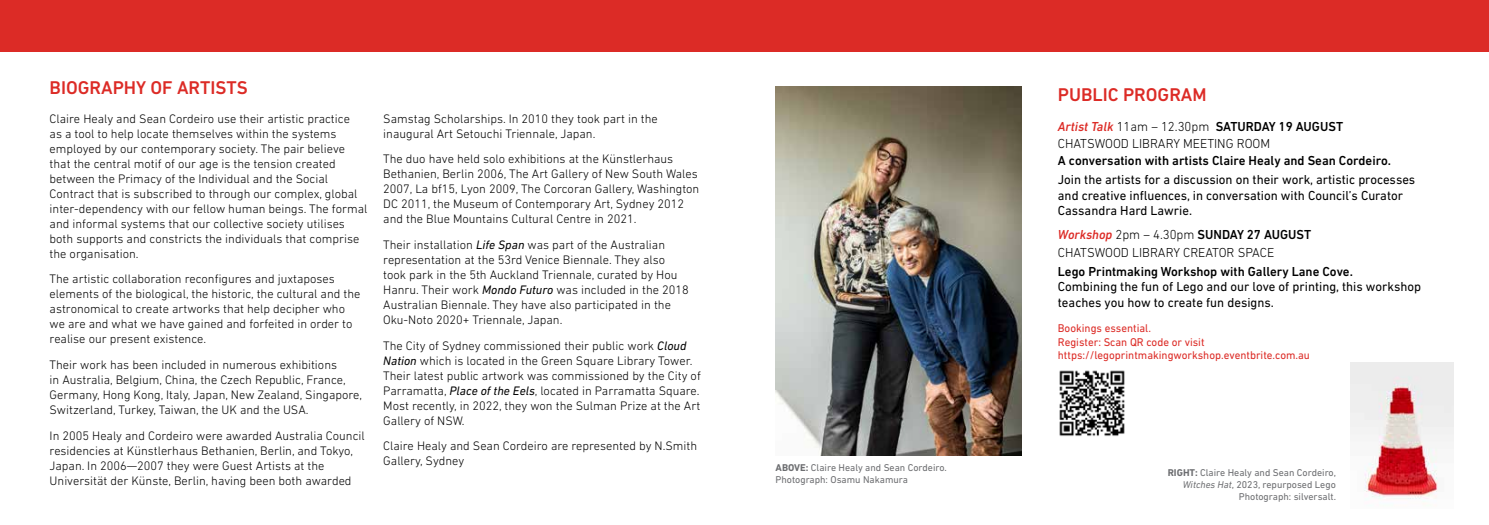
<style>
.page{position:relative;width:1489px;height:525px;background:#fff}
.page>*{position:absolute;margin:0;border:0;box-sizing:border-box;transform-origin:0 0}
.t1{font:500 18.75px "DIN Next LT Pro";color:#dc2b26}
.t2{font:13.25px/15.9px "DIN Next LT Pro";color:#000}
.t3{font:300 13.25px/17.6px "DIN Next LT Pro";color:#000}
.t4{font:500 13.25px "DIN Next LT Pro";color:#000}
.t5{font:300 12.5px/15px "DIN Next LT Pro";color:#000}
.t6{font:11.38px/13.8px "DIN Next LT Pro";color:#dc2b26}
.t7{font:10px/12px "DIN Next LT Pro";color:#6d6e71;text-align:right}
.s1{font-weight:400;font-style:italic}
.s2{font-weight:700}
.s3{font-weight:500;font-style:italic;color:#dc2b26}
.s4{font-weight:500}
.s5{font-style:italic}
</style>
<div class="page">
<img style="left:1059px;top:370px;width:66px;height:66px">
<div style="left:0;top:0;width:1488px;height:51px;background:#dc2b26"></div>
<img style="left:775px;top:87px;width:245px;height:368px">
<img style="left:1350px;top:362px;width:103px;height:139px">
<h1 class="t1" style="left:50px;top:76px;width:200px">BIOGRAPHY OF ARTISTS</h1>
<p class="t5" style="left:50px;top:110px;width:319px">Claire Healy and Sean Cordeiro use their artistic practice<br>as a tool to help locate themselves within the systems employed by our contemporary society. The pair believe that the central motif of our age is the tension created between the Primacy of the Individual and the Social Contract that is subscribed to through our complex, global inter-dependency with our fellow human beings. The formal and informal systems that our collective society utilises both supports and constricts the individuals that comprise the organisation.</p>
<p class="t5" style="left:50px;top:271px;width:312px">The artistic collaboration reconfigures and juxtaposes elements of the biological, the historic, the cultural and the astronomical to create artworks that help decipher who we are and what we have gained and forfeited in order to realise our present existence.</p>
<p class="t5" style="left:50px;top:357px;width:314px">Their work has been included in numerous exhibitions<br>in Australia, Belgium, China, the Czech Republic, France, Germany, Hong Kong, Italy, Japan, New Zealand, Singapore, Switzerland, Turkey, Taiwan, the UK and the USA.</p>
<p class="t5" style="left:50px;top:427px;width:317px">In 2005 Healy and Cordeiro were awarded Australia Council residencies at Künstlerhaus Bethanien, Berlin, and Tokyo, Japan. In 2006—2007 they were Guest Artists at the Universität der Künste, Berlin, having been both awarded</p>
<p class="t5" style="left:383px;top:110px;width:276px">Samstag Scholarships. In 2010 they took part in the inaugural Art Setouchi Triennale, Japan.</p>
<p class="t5" style="left:383px;top:151px;width:317px">The duo have held solo exhibitions at the Künstlerhaus Bethanien, Berlin 2006, The Art Gallery of New South Wales 2007, La bf15, Lyon 2009, The Corcoran Gallery, Washington DC 2011, the Museum of Contemporary Art, Sydney 2012 and the Blue Mountains Cultural Centre in 2021.</p>
<p class="t5" style="left:383px;top:237px;width:307px">Their installation <span class="s1">Life Span</span> was part of the Australian representation at the 53rd Venice Biennale. They also took park in the 5th Auckland Triennale, curated by Hou Hanru. Their work <span class="s1">Mondo Futuro</span> was included in the 2018<br>Australian Biennale. They have also participated in the Oku-Noto 2020+ Triennale, Japan.</p>
<p class="t5" style="left:383px;top:337px;width:319px">The City of Sydney commissioned their public work <span class="s1">Cloud Nation</span> which is located in the Green Square Library Tower.<br>Their latest public artwork was commissioned by the City of Parramatta, <span class="s1">Place of the Eels</span>, located in Parramatta Square.<br>Most recently, in 2022, they won the Sulman Prize at the Art Gallery of NSW.</p>
<p class="t5" style="left:383px;top:438px;width:315px">Claire Healy and Sean Cordeiro are represented by N.Smith<br>Gallery, Sydney</p>
<p class="t7" style="left:775px;top:461px;width:173px;text-align:left"><span class="s2">ABOVE:</span> Claire Healy and Sean Cordeiro.<br>Photograph: Osamu Nakamura</p>
<h1 class="t1" style="left:1057px;top:84px;width:150px">PUBLIC PROGRAM</h1>
<p class="t3" style="left:1057px;top:117px;width:287px"><span class="s3">Artist Talk</span> 11am – 12.30pm <span class="s4">SATURDAY 19 AUGUST<br></span>CHATSWOOD LIBRARY MEETING ROOM</p>
<p class="t4" style="left:1057px;top:153px;width:334px">A conversation with artists Claire Healy and Sean Cordeiro.</p>
<p class="t2" style="left:1057px;top:171px;width:359px">Join the artists for a discussion on their work, artistic processes and creative influences, in conversation with Council’s Curator<br>Cassandra Hard Lawrie.</p>
<p class="t3" style="left:1057px;top:226px;width:255px"><span class="s3">Workshop</span> 2pm – 4.30pm <span class="s4">SUNDAY 27 AUGUST<br></span>CHATSWOOD LIBRARY CREATOR SPACE</p>
<p class="t4" style="left:1057px;top:263px;width:296px">Lego Printmaking Workshop with Gallery Lane Cove.</p>
<p class="t2" style="left:1057px;top:279px;width:364px">Combining the fun of Lego and our love of printing, this workshop teaches you how to create fun designs.</p>
<p class="t6" style="left:1057px;top:321px;width:253px">Bookings essential.<br>Register: Scan QR code or visit https://legoprintmakingworkshop.eventbrite.com.au</p>
<p class="t7" style="left:1167px;top:466px;width:170px"><span class="s2">RIGHT:</span> Claire Healy and Sean Cordeiro,<br><span class="s5">Witches Hat</span>, 2023, repurposed Lego<br>Photograph: silversalt.</p>
</div>
